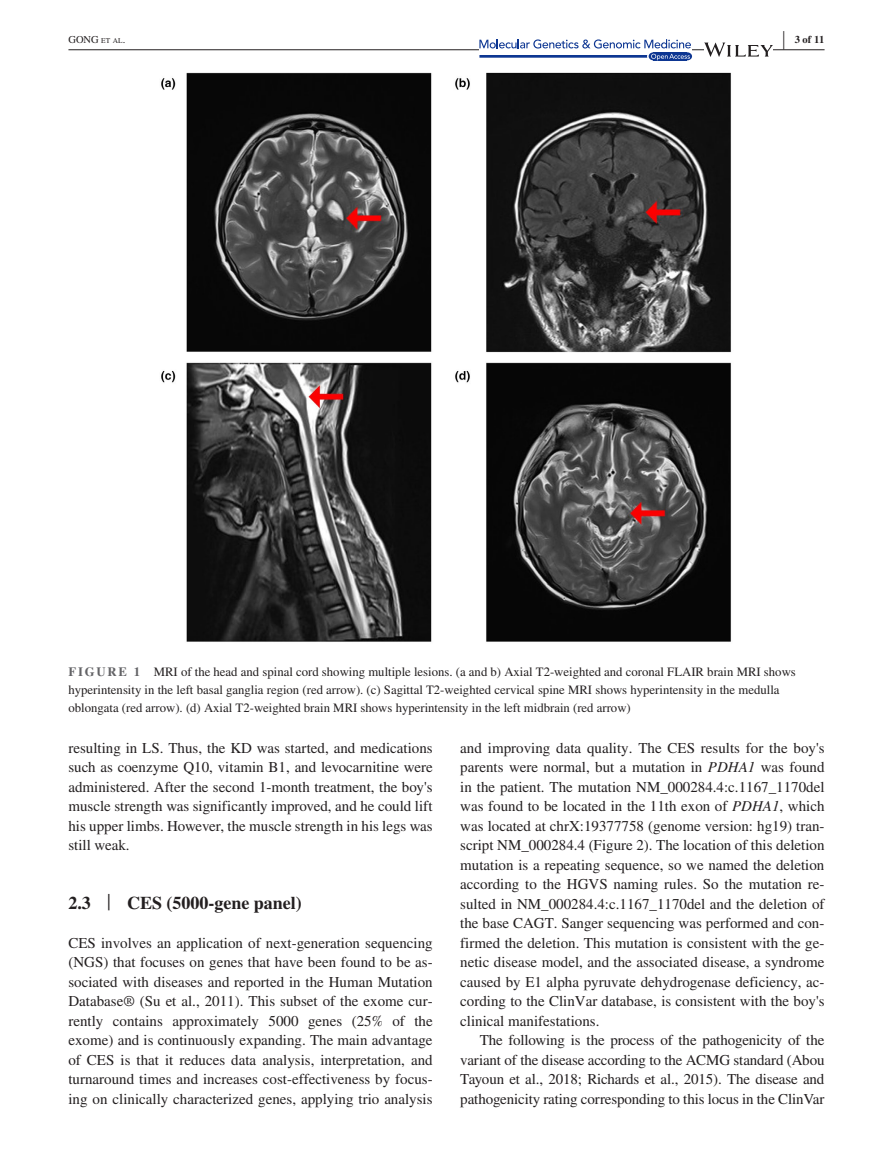
<style>
.page{position:relative;width:893px;height:1174px;background:#fff}
.page>*{position:absolute;margin:0;border:0;box-sizing:border-box;transform-origin:0 0}
.t1{font:700 25.95px "STIX";color:#231f20;scale:.36 1}
.t2{font:700 18px "STIX";color:#231f20}
.t3{font:15px/19.5px "STIX";color:#231f20;text-align:justify}
.t4{font:12.75px/18px "STIX";color:#231f20}
.t5{font:10.5px "STIX";color:#231f20}
.t6{font:700 10.5px "STIX";color:#231f20}
.s1{font-size:7.35px}
.s2{font-weight:700;color:#636366}
.s3{font-weight:400;font-size:23.7px}
.s4{font-style:italic}
</style>
<div class="page">
<hr style="left:68px;top:49px;width:756px;height:1px;background:#231f20">
<svg style="left:479px;top:39px;width:212px;height:21px"></svg>
<svg style="left:704px;top:43px;width:69px;height:14px"></svg>
<img style="left:161px;top:72px;width:570px;height:570px">
<h1 class="t1" style="left:783px;top:24px;width:7px">|</h1>
<p class="t5" style="left:68px;top:32px;width:58px">GONG <span class="s1">et al</span>.</p>
<p class="t6" style="left:795px;top:33px;width:31px">3 of 11</p>
<p class="t4" style="left:68px;top:663px;width:729px"><span class="s2">FIGURE 1</span> MRI of the head and spinal cord showing multiple lesions. (a and b) Axial T2-weighted and coronal FLAIR brain MRI shows hyperintensity in the left basal ganglia region (red arrow). (c) Sagittal T2-weighted cervical spine MRI shows hyperintensity in the medulla oblongata (red arrow). (d) Axial T2-weighted brain MRI shows hyperintensity in the left midbrain (red arrow)</p>
<p class="t3" style="left:68px;top:739px;width:366px">resulting in LS. Thus, the KD was started, and medications such as coenzyme Q10, vitamin B1, and levocarnitine were administered. After the second 1-month treatment, the boy's muscle strength was significantly improved, and he could lift his upper limbs. However, the muscle strength in his legs was still weak.</p>
<p class="t2" style="left:68px;top:892px;width:235px">2.3 <span class="s3">|</span> CES (5000-gene panel)</p>
<p class="t3" style="left:68px;top:934px;width:366px">CES involves an application of next-generation sequencing (NGS) that focuses on genes that have been found to be as&shy;sociated with diseases and reported in the Human Mutation Database® (Su et al., 2011). This subset of the exome cur&shy;rently contains approximately 5000 genes (25% of the exome) and is continuously expanding. The main advantage of CES is that it reduces data analysis, interpretation, and turnaround times and increases cost-effectiveness by focus&shy;ing on clinically characterized genes, applying trio analysis</p>
<p class="t3" style="left:460px;top:739px;width:366px">and improving data quality. The CES results for the boy's parents were normal, but a mutation in <span class="s4">PDHA1</span> was found in the patient. The mutation NM_000284.4:c.1167_1170del was found to be located in the 11th exon of <span class="s4">PDHA1</span>, which was located at chrX:19377758 (genome version: hg19) tran&shy;script NM_000284.4 (Figure 2). The location of this deletion mutation is a repeating sequence, so we named the deletion according to the HGVS naming rules. So the mutation re&shy;sulted in NM_000284.4:c.1167_1170del and the deletion of the base CAGT. Sanger sequencing was performed and con&shy;firmed the deletion. This mutation is consistent with the ge&shy;netic disease model, and the associated disease, a syndrome caused by E1 alpha pyruvate dehydrogenase deficiency, ac&shy;cording to the ClinVar database, is consistent with the boy's clinical manifestations.</p>
<p class="t3" style="left:460px;top:1031px;width:366px;text-indent:20px">The following is the process of the pathogenicity of the variant of the disease according to the ACMG standard (Abou Tayoun et al., 2018; Richards et al., 2015). The disease and pathogenicity rating corresponding to this locus in the ClinVar</p>
</div>
